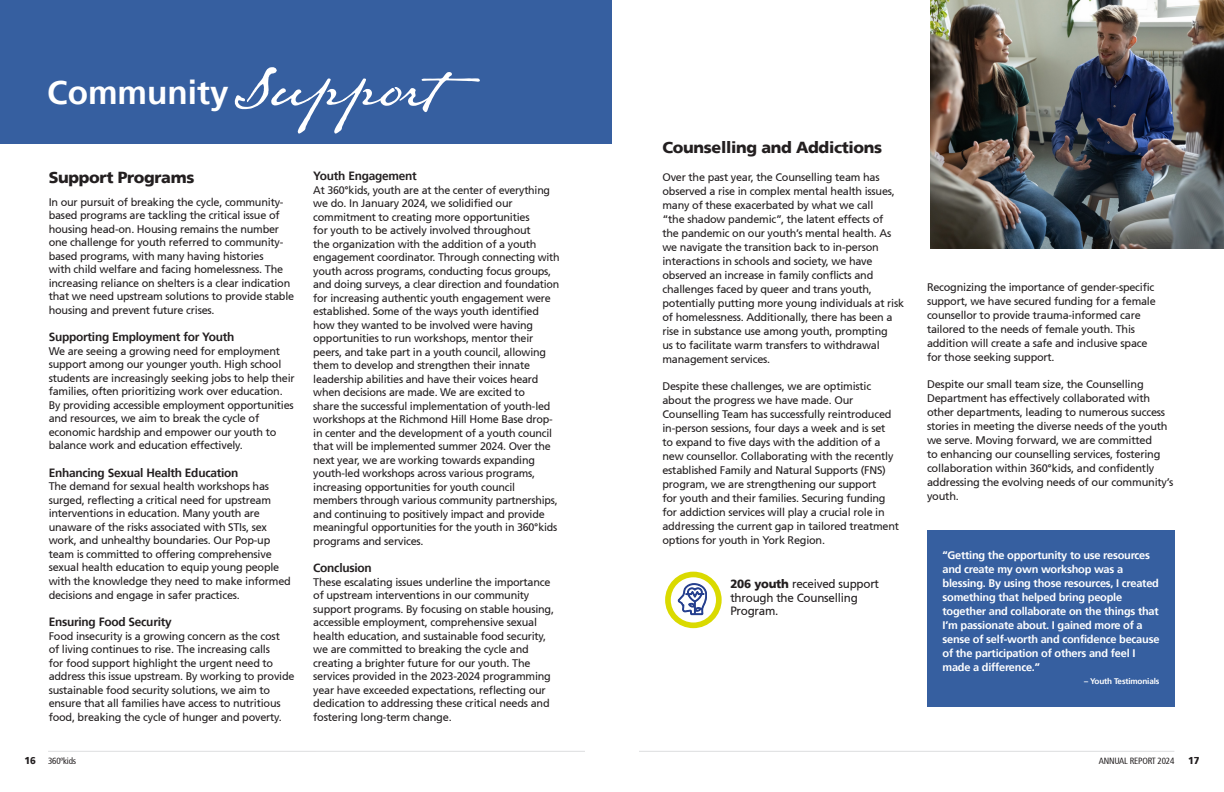
<style>
.page{position:relative;width:1224px;height:792px;background:#fff}
.page>*{position:absolute;margin:0;border:0;box-sizing:border-box;transform-origin:0 0}
.t1{font:700 33.3px "Frutiger 65";color:#fff}
.t2{font:900 16px "Frutiger 75";letter-spacing:-.02em;color:#231f20}
.t3{font:700 12px "Frutiger 65";letter-spacing:-.02em;color:#231f20}
.t4{font:12px/13.5px "Frutiger 55 Roman";letter-spacing:-.02em;color:#231f20}
.t5{font:11px/13.5px "Frutiger 55 Roman";letter-spacing:-.02em;color:#231f20}
.t6{font:700 11px/14px "Frutiger 65";letter-spacing:-.02em;color:#fff}
.t7{font:900 10px "Frutiger 75";color:#231f20;scale:.94 1}
.t8{font:condensed 9px "Frutiger 57";letter-spacing:-.02em;color:#231f20}
.t9{font:700 8.1px "Frutiger 65";letter-spacing:-.02em;color:#fff}
.s1{font-family:"Austin Pen";font-weight:400;font-style:italic;font-size:53.3px}
.s2{font-family:"Austin Pen";font-weight:400;font-style:italic;font-size:57.3px}
.s3{font-family:"Austin Pen";font-weight:400;font-style:italic;font-size:52.7px}
.s4{font-family:"Frutiger 75";font-weight:900}
.s5{font-family:"Frutiger 75";font-weight:900;font-stretch:normal;font-size:10px}
</style>
<div class="page">
<hr style="left:639px;top:751px;width:535px;height:1px;background:#dcdddf">
<div style="left:0;top:0;width:612px;height:144px;background:#365fa0"></div>
<div style="left:611px;top:90px;width:611px;height:507px;background:#fff"></div>
<div style="left:927px;top:530px;width:247px;height:176px;background:#365fa0"></div>
<img style="left:931px;top:0;width:293px;height:249px">
<svg style="left:668px;top:574px;width:51px;height:51px"></svg>
<div style="left:665px;top:572px;width:57px;height:56px;border:6px solid #dada00;border-radius:50%"></div>
<svg style="left:678px;top:582px;width:29px;height:34px"></svg>
<p class="t1" style="left:47px;top:73px;width:468px">Community <span class="s1">S</span><span class="s2">u</span><span class="s3">pp</span><span class="s2">ort</span></p>
<p class="t2" style="left:49px;top:168px;width:147px">Support Programs</p>
<p class="t5" style="left:49px;top:195px;width:247px">In our pursuit of breaking the cycle, community&shy;based programs are tackling the critical issue of housing head-on. Housing remains the number one challenge for youth referred to community&shy;based programs, with many having histories<br>with child welfare and facing homelessness. The increasing reliance on shelters is a clear indication that we need upstream solutions to provide stable housing and prevent future crises.</p>
<p class="t3" style="left:49px;top:330px;width:187px">Supporting Employment for Youth</p>
<p class="t5" style="left:49px;top:344px;width:248px">We are seeing a growing need for employment support among our younger youth. High school students are increasingly seeking jobs to help their families, often prioritizing work over education.<br>By providing accessible employment opportunities and resources, we aim to break the cycle of economic hardship and empower our youth to balance work and education effectively.</p>
<p class="t3" style="left:49px;top:466px;width:191px">Enhancing Sexual Health Education</p>
<p class="t5" style="left:49px;top:480px;width:244px">The demand for sexual health workshops has surged, reflecting a critical need for upstream interventions in education. Many youth are unaware of the risks associated with STIs, sex work, and unhealthy boundaries. Our Pop-up team is committed to offering comprehensive sexual health education to equip young people with the knowledge they need to make informed decisions and engage in safer practices.</p>
<p class="t3" style="left:49px;top:615px;width:125px">Ensuring Food Security</p>
<p class="t5" style="left:49px;top:629px;width:247px">Food insecurity is a growing concern as the cost<br>of living continues to rise. The increasing calls<br>for food support highlight the urgent need to address this issue upstream. By working to provide sustainable food security solutions, we aim to ensure that all families have access to nutritious food, breaking the cycle of hunger and poverty.</p>
<p class="t3" style="left:313px;top:169px;width:105px">Youth Engagement</p>
<p class="t5" style="left:313px;top:183px;width:248px">At 360°kids, youth are at the center of everything we do. In January 2024, we solidified our commitment to creating more opportunities<br>for youth to be actively involved throughout<br>the organization with the addition of a youth engagement coordinator. Through connecting with youth across programs, conducting focus groups, and doing surveys, a clear direction and foundation for increasing authentic youth engagement were established. Some of the ways youth identified how they wanted to be involved were having opportunities to run workshops, mentor their peers, and take part in a youth council, allowing them to develop and strengthen their innate leadership abilities and have their voices heard when decisions are made. We are excited to<br>share the successful implementation of youth-led workshops at the Richmond Hill Home Base drop&shy;in center and the development of a youth council that will be implemented summer 2024. Over the next year, we are working towards expanding youth-led workshops across various programs, increasing opportunities for youth council members through various community partnerships, and continuing to positively impact and provide meaningful opportunities for the youth in 360°kids programs and services.</p>
<p class="t3" style="left:313px;top:561px;width:60px">Conclusion</p>
<p class="t5" style="left:313px;top:575px;width:242px">These escalating issues underline the importance of upstream interventions in our community support programs. By focusing on stable housing, accessible employment, comprehensive sexual health education, and sustainable food security, we are committed to breaking the cycle and creating a brighter future for our youth. The services provided in the 2023-2024 programming year have exceeded expectations, reflecting our dedication to addressing these critical needs and fostering long-term change.</p>
<p class="t2" style="left:662px;top:138px;width:221px">Counselling and Addictions</p>
<p class="t5" style="left:662px;top:170px;width:243px;line-height:14px">Over the past year, the Counselling team has observed a rise in complex mental health issues, many of these exacerbated by what we call<br>“the shadow pandemic”, the latent effects of<br>the pandemic on our youth’s mental health. As we navigate the transition back to in-person interactions in schools and society, we have observed an increase in family conflicts and challenges faced by queer and trans youth, potentially putting more young individuals at risk of homelessness. Additionally, there has been a rise in substance use among youth, prompting<br>us to facilitate warm transfers to withdrawal management services.</p>
<p class="t5" style="left:662px;top:379px;width:238px;line-height:14px">Despite these challenges, we are optimistic about the progress we have made. Our Counselling Team has successfully reintroduced in-person sessions, four days a week and is set<br>to expand to five days with the addition of a new counsellor. Collaborating with the recently established Family and Natural Supports (FNS) program, we are strengthening our support<br>for youth and their families. Securing funding for addiction services will play a crucial role in addressing the current gap in tailored treatment options for youth in York Region.</p>
<p class="t4" style="left:730px;top:577px;width:150px"><span class="s4">206 youth</span> received support through the Counselling<br>Program.</p>
<p class="t5" style="left:927px;top:280px;width:230px;line-height:14px">Recognizing the importance of gender-specific support, we have secured funding for a female counsellor to provide trauma-informed care tailored to the needs of female youth. This addition will create a safe and inclusive space for those seeking support.</p>
<p class="t5" style="left:927px;top:377px;width:248px;line-height:14px">Despite our small team size, the Counselling Department has effectively collaborated with other departments, leading to numerous success stories in meeting the diverse needs of the youth we serve. Moving forward, we are committed<br>to enhancing our counselling services, fostering collaboration within 360°kids, and confidently addressing the evolving needs of our community’s youth.</p>
<p class="t6" style="left:943px;top:548px;width:218px">“Getting the opportunity to use resources and create my own workshop was a blessing. By using those resources, I created something that helped bring people together and collaborate on the things that I’m passionate about. I gained more of a sense of self-worth and confidence because of the participation of others and feel I made a difference.”</p>
<p class="t9" style="left:1084px;top:676px;width:77px">– Youth Testimonials</p>
<p class="t8" style="left:25px;top:756px;width:53px"><span class="s5">16</span> 360ºkids</p>
<p class="t8" style="left:1099px;top:756px;width:77px">ANNUAL REPORT 2024</p>
<p class="t7" style="left:1188px;top:755px;width:14px">17</p>
</div>
